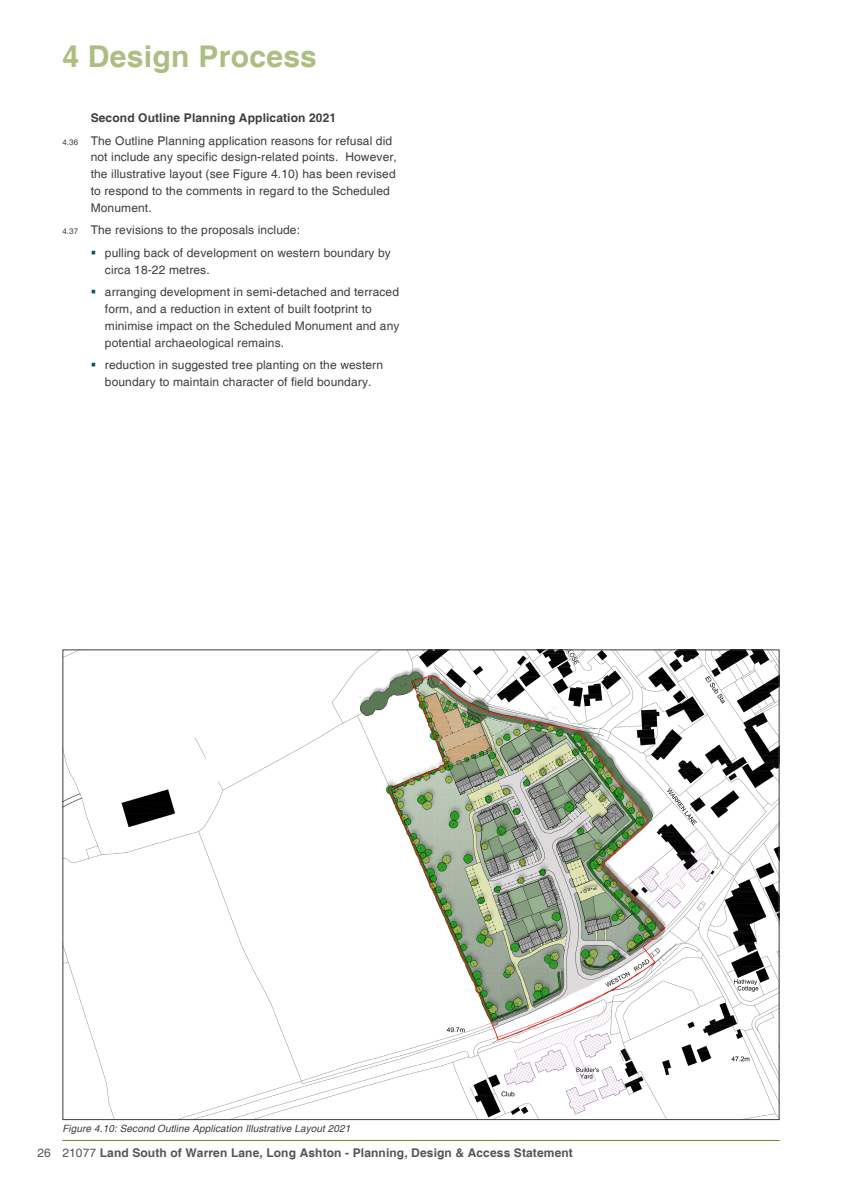
<style>
.page{position:relative;width:842px;height:1191px;background:#fff}
.page>*{position:absolute;margin:0;border:0;box-sizing:border-box;transform-origin:0 0}
.Chapter_lighter_not{font:700 30px "Helvetica";letter-spacing:.01em;color:#adbe83}
.t1{font:12px/16.8px "Helvetica";letter-spacing:.01em;color:#3e3e3f}
.t2{font:700 12px "Helvetica";letter-spacing:.01em;color:#545557}
.Subheading{font:700 12px "Helvetica";letter-spacing:.01em;color:#3e3e3f}
.t3{font:italic 10px "Helvetica";letter-spacing:.01em;color:#3e3e3f}
.s1{font-size:8px}
.s2{font-weight:400}
</style>
<div class="page">
<hr style="left:62px;top:1140px;width:718px;height:1px;background:#6d8d23">
<img style="left:64px;top:651px;width:714px;height:467px">
<p class="Chapter_lighter_not" style="left:62px;top:38px;width:256px">4 Design Process</p>
<p class="Subheading" style="left:91px;top:111px;width:247px">Second Outline Planning Application 2021</p>
<p class="t1" style="left:91px;top:132px;width:308px;text-indent:-28px"><span class="s1">4.36</span> The Outline Planning application reasons for refusal did not include any specific design-related points. However, the illustrative layout (see Figure 4.10) has been revised to respond to the comments in regard to the Scheduled Monument.</p>
<p class="t1" style="left:62px;top:222px;width:239px"><span class="s1">4.37</span> The revisions to the proposals include:</p>
<p class="t1" style="left:105px;top:245px;width:288px">pulling back of development on western boundary by circa 18-22 metres.</p>
<p class="t1" style="left:105px;top:284px;width:296px">arranging development in semi-detached and terraced form, and a reduction in extent of built footprint to minimise impact on the Scheduled Monument and any potential archaeological remains.</p>
<p class="t1" style="left:105px;top:357px;width:280px">reduction in suggested tree planting on the western boundary to maintain character of field boundary.</p>
<p class="t3" style="left:62px;top:1123px;width:290px">Figure 4.10: Second Outline Application Illustrative Layout 2021</p>
<p class="t2" style="left:37px;top:1145px;width:537px"><span class="s2">26 21077</span> Land South of Warren Lane, Long Ashton - Planning, Design &amp; Access Statement</p>
</div>
